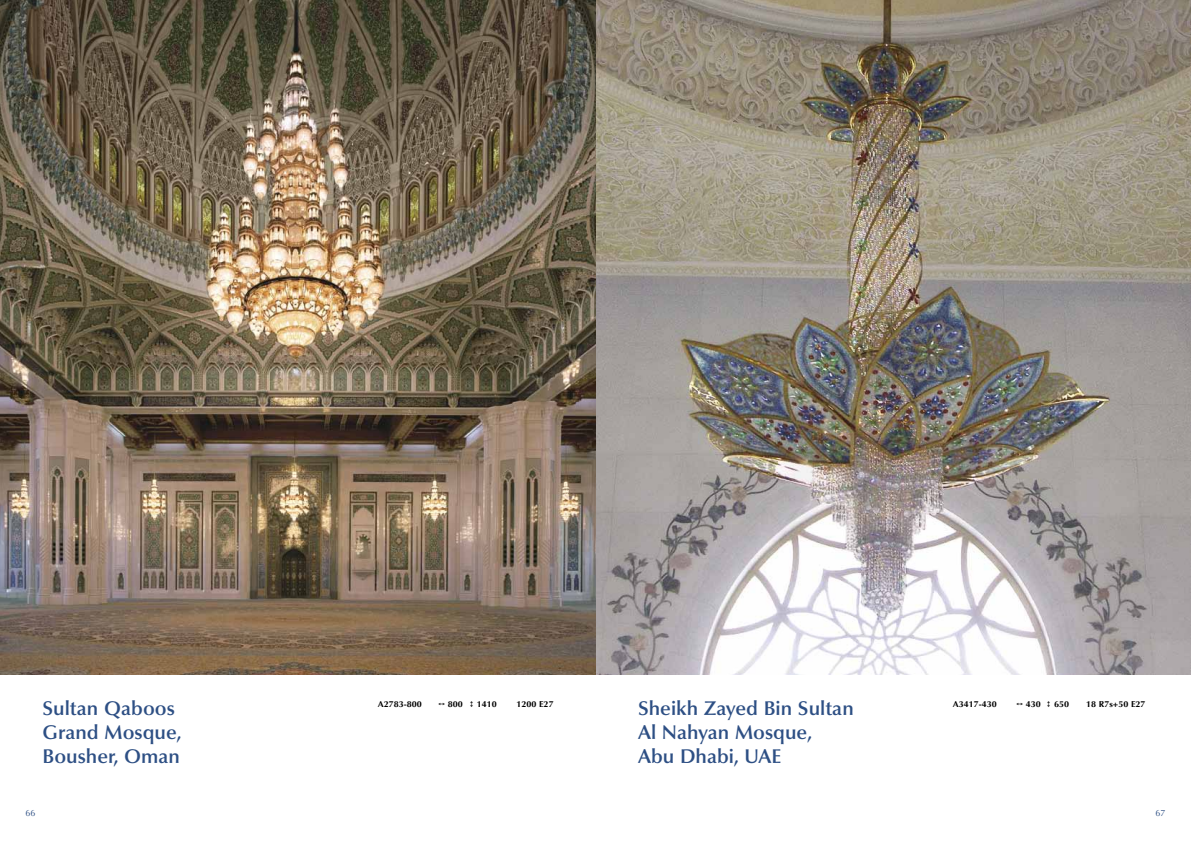
<style>
.page{position:relative;width:1191px;height:842px;background:#fff}
.page>*{position:absolute;margin:0;border:0;box-sizing:border-box;transform-origin:0 0}
.t1{font:600 20px/24px "Optima";color:#2d4f84}
.t2{font:9px "Optima";color:#2d4f84}
.t3{font:700 8.6px "Optima";color:#000;scale:1.05 1}
</style>
<div class="page">
<img style="left:595px;top:0;width:596px;height:675px">
<img style="left:0;top:0;width:595px;height:675px">
<p class="t1" style="left:43px;top:696px;width:141px">Sultan Qaboos<br>Grand Mosque,<br>Bousher, Oman</p>
<p class="t3" style="left:378px;top:699px;width:43px">A2783-800</p>
<p class="t3" style="left:448px;top:699px;width:48px">800 ✓ 1410</p>
<p class="t3" style="left:516px;top:699px;width:37px">1200 E27</p>
<p class="t1" style="left:638px;top:696px;width:217px">Sheikh Zayed Bin Sultan<br>Al Nahyan Mosque,<br>Abu Dhabi, UAE</p>
<p class="t3" style="left:952px;top:699px;width:43px">A3417-430</p>
<p class="t3" style="left:1025px;top:699px;width:43px">430 ✓ 650</p>
<p class="t3" style="left:1086px;top:699px;width:58px">18 R7s+50 E27</p>
<p class="t2" style="left:26px;top:808px;width:12px">66</p>
<p class="t2" style="left:1155px;top:808px;width:12px">67</p>
</div>
